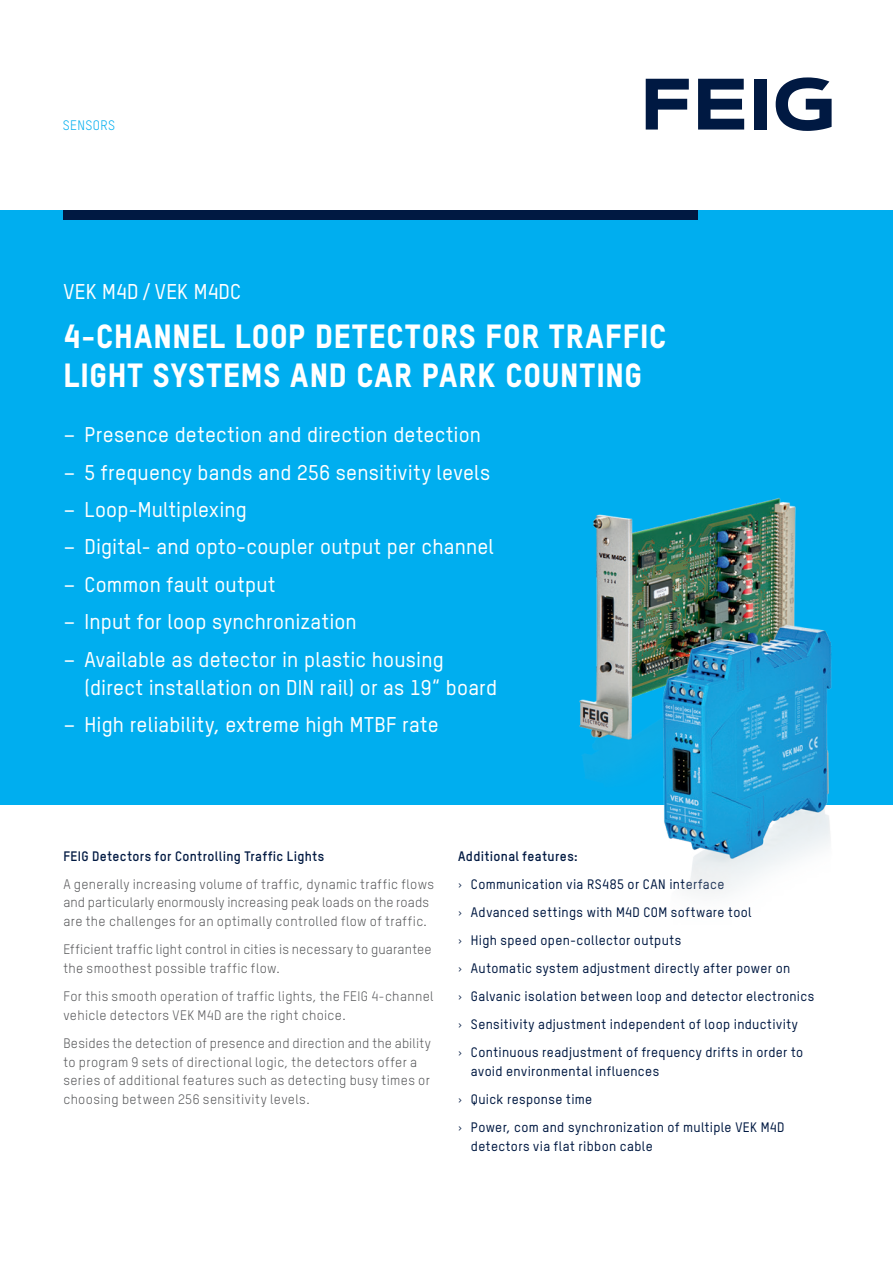
<style>
.page{position:relative;width:893px;height:1263px;background:#fff}
.page>*{position:absolute;margin:0;border:0;box-sizing:border-box;transform-origin:0 0}
.t1{font:800 33px/39px "TSTAR";letter-spacing:.03em;color:#fff}
.t2{font:500 21px/28px "TSTAR";letter-spacing:.01em;color:#fff}
.t3{font:13.5px/18.8px "TSTAR";letter-spacing:.025em;color:#57585a}
.t4{font:500 13.5px/28px "TSTAR";letter-spacing:.025em;color:#001942}
.t5{font:700 13.5px "TSTAR";letter-spacing:.03em;color:#001942}
.t6{font:13.5px "TSTAR";letter-spacing:.03em;color:#00aeef}
.s1{font-weight:700}
.s2{font-weight:400}
</style>
<div class="page">
<div style="left:0;top:210px;width:893px;height:595px;background:#00aeef"></div>
<div style="left:63px;top:210px;width:635px;height:10px;background:#001942"></div>
<img style="left:579px;top:497px;width:217px;height:281px">
<img style="left:652px;top:591px;width:180px;height:303px">
<svg style="left:646px;top:79px;width:43px;height:51px"></svg>
<svg style="left:698px;top:79px;width:46px;height:51px"></svg>
<div style="left:755px;top:79px;width:12px;height:51px;background:#001942"></div>
<svg style="left:776px;top:77px;width:56px;height:54px"></svg>
<p class="t6" style="left:63px;top:117px;width:54px">SENSORS</p>
<h2 class="t2" style="left:63px;top:278px;width:179px">VEK M4D / VEK M4DC</h2>
<h1 class="t1" style="left:63px;top:316px;width:604px">4-CHANNEL LOOP DETECTORS FOR TRAFFIC<br>LIGHT SYSTEMS AND CAR PARK COUNTING</h1>
<h2 class="t2" style="left:63px;top:420px;width:419px">– Presence detection and direction detection</h2>
<h2 class="t2" style="left:63px;top:458px;width:428px">– 5 frequency bands and 256 sensitivity levels</h2>
<h2 class="t2" style="left:63px;top:495px;width:185px">– Loop-Multiplexing</h2>
<h2 class="t2" style="left:63px;top:533px;width:432px">– Digital- and opto-coupler output per channel</h2>
<h2 class="t2" style="left:63px;top:570px;width:214px">– Common fault output</h2>
<h2 class="t2" style="left:63px;top:607px;width:295px">– Input for loop synchronization</h2>
<h2 class="t2" style="left:85px;top:645px;width:414px;text-indent:-21px">– Available as detector in plastic housing (direct installation on DIN rail) or as 19“ board</h2>
<h2 class="t2" style="left:63px;top:710px;width:377px">– High reliability, extreme high MTBF rate</h2>
<p class="t5" style="left:63px;top:848px;width:262px">FEIG Detectors for Controlling Traffic Lights</p>
<p class="t3" style="left:63px;top:874px;width:372px">A generally increasing volume of traffic, dynamic traffic flows and particularly enormously increasing peak loads on the roads are the challenges for an optimally controlled flow of traffic.</p>
<p class="t3" style="left:63px;top:940px;width:370px">Efficient traffic light control in cities is necessary to guarantee the smoothest possible traffic flow.</p>
<p class="t3" style="left:63px;top:987px;width:372px">For this smooth operation of traffic lights, the FEIG 4-channel vehicle detectors VEK M4D are the right choice.</p>
<p class="t3" style="left:63px;top:1033px;width:369px">Besides the detection of presence and direction and the ability to program 9 sets of directional logic, the detectors offer a series of additional features such as detecting busy times or choosing between 256 sensitivity levels.</p>
<p class="t4" style="left:458px;top:842px;width:358px"><span class="s1">Additional features:<br></span><span class="s2">›</span> Communication via RS485 or CAN interface<br><span class="s2">›</span> Advanced settings with M4D COM software tool<br><span class="s2">›</span> High speed open-collector outputs<br><span class="s2">›</span> Automatic system adjustment directly after power on<br><span class="s2">›</span> Galvanic isolation between loop and detector electronics <span class="s2">›</span> Sensitivity adjustment independent of loop inductivity<br><span class="s2">›</span> Continuous readjustment of frequency drifts in order to</p>
<p class="t4" style="left:458px;top:1057px;width:328px;text-indent:13px">avoid environmental influences<br><span class="s2">›</span> Quick response time<br><span class="s2">›</span> Power, com and synchronization of multiple VEK M4D</p>
<p class="t4" style="left:471px;top:1132px;width:183px">detectors via flat ribbon cable</p>
</div>
